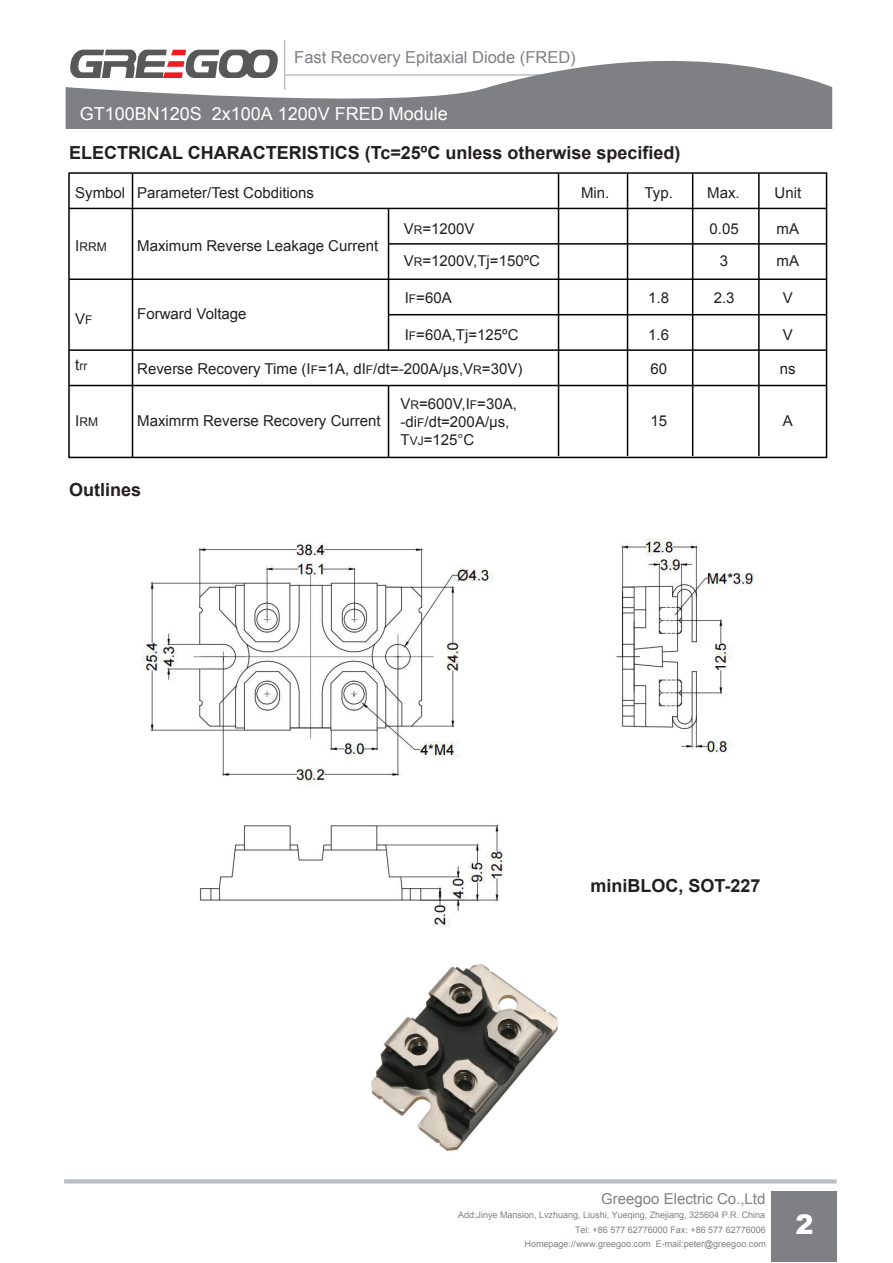
<style>
.page{position:relative;width:893px;height:1263px;background:#fff}
.page>*{position:absolute;margin:0;border:0;box-sizing:border-box;transform-origin:0 0}
.t1{font:900 27px "Arial";color:#fff}
.t2{font:700 18px "Arial";color:#231f20}
.t3{font:18px "Arial";color:#fff}
.t4{font:16.5px "Arial";color:#7e8083}
.t5{font:15px/18px "Arial";color:#231f20}
.t6{font:15px "Arial";color:#7e8083}
.t7{font:12px "Arial";color:#231f20}
.t8{font:9px "Arial";color:#7e8083}
.s1{font-size:12px}
.s2{font-size:15px}
</style>
<div class="page">
<div style="left:772px;top:1191px;width:65px;height:71px;background:#7e8083"></div>
<svg style="left:66px;top:40px;width:766px;height:89px;fill:#7e8083"></svg>
<svg style="left:64px;top:1179px;width:773px;height:4px;background:#c0c4c8"></svg>
<svg style="left:71px;top:50px;width:207px;height:28px"></svg>
<div style="left:68px;top:172px;width:759px;height:286px;border:2px solid #030303"></div>
<hr style="left:69px;top:385px;width:757px;height:1px;background:#030303">
<hr style="left:69px;top:349px;width:757px;height:2px;background:#030303">
<hr style="left:388px;top:314px;width:438px;height:1px;background:#030303">
<hr style="left:69px;top:278px;width:757px;height:2px;background:#030303">
<hr style="left:388px;top:243px;width:438px;height:2px;background:#030303">
<hr style="left:69px;top:208px;width:757px;height:1px;background:#030303">
<hr style="left:758px;top:173px;width:2px;height:283px;background:#030303">
<hr style="left:692px;top:173px;width:1px;height:283px;background:#030303">
<hr style="left:627px;top:173px;width:1px;height:283px;background:#030303">
<hr style="left:558px;top:173px;width:1px;height:283px;background:#030303">
<hr style="left:388px;top:208px;width:1px;height:142px;background:#030303">
<hr style="left:388px;top:385px;width:1px;height:72px;background:#030303">
<hr style="left:132px;top:173px;width:1px;height:284px;background:#030303">
<img style="left:142px;top:538px;width:617px;height:389px">
<img style="left:371px;top:964px;width:187px;height:187px">
<p class="t4" style="left:294px;top:46px;width:283px">Fast Recovery Epitaxial Diode (FRED)</p>
<p class="t3" style="left:80px;top:102px;width:370px">GT100BN120S 2x100A 1200V FRED Module</p>
<p class="t2" style="left:69px;top:141px;width:613px">ELECTRICAL CHARACTERISTICS (Tc=25ºC unless otherwise specified)</p>
<p class="t5" style="left:75px;top:184px;width:240px">Symbol Parameter/Test Cobditions</p>
<p class="t5" style="left:581px;top:184px;width:30px">Min.</p>
<p class="t5" style="left:644px;top:184px;width:30px">Typ.</p>
<p class="t5" style="left:707px;top:184px;width:34px">Max.</p>
<p class="t5" style="left:774px;top:184px;width:28px">Unit</p>
<p class="t5" style="left:137px;top:237px;width:242px">Maximum Reverse Leakage Current</p>
<p class="t5" style="left:404px;top:220px;width:72px">V<span class="s1">R</span>=1200V</p>
<p class="t5" style="left:710px;top:220px;width:31px">0.05</p>
<p class="t5" style="left:777px;top:213px;width:24px;line-height:32px">mA mA</p>
<p class="t5" style="left:783px;top:289px;width:12px">V</p>
<p class="t5" style="left:783px;top:326px;width:12px">V</p>
<p class="t5" style="left:780px;top:360px;width:17px">ns</p>
<p class="t7" style="left:75px;top:239px;width:33px"><span class="s2">I</span>RRM</p>
<p class="t5" style="left:404px;top:252px;width:138px">V<span class="s1">R</span>=1200V,Tj=150ºC</p>
<p class="t5" style="left:405px;top:289px;width:48px">I<span class="s1">F</span>=60A</p>
<p class="t5" style="left:405px;top:326px;width:115px">I<span class="s1">F</span>=60A,Tj=125ºC</p>
<p class="t5" style="left:720px;top:252px;width:10px">3</p>
<p class="t5" style="left:648px;top:289px;width:22px">1.8</p>
<p class="t5" style="left:714px;top:289px;width:22px">2.3</p>
<p class="t5" style="left:648px;top:326px;width:22px">1.6</p>
<p class="t5" style="left:650px;top:360px;width:18px">60</p>
<p class="t5" style="left:137px;top:305px;width:111px">Forward Voltage</p>
<p class="t5" style="left:75px;top:310px;width:19px">V<span class="s1">F</span></p>
<p class="t7" style="left:75px;top:358px;width:14px"><span class="s2">t</span>rr</p>
<p class="t5" style="left:137px;top:360px;width:387px">Reverse Recovery Time (I<span class="s1">F</span>=1A, dI<span class="s1">F</span>/dt=-200A/μs,V<span class="s1">R</span>=30V)</p>
<p class="t5" style="left:137px;top:412px;width:245px">Maximrm Reverse Recovery Current</p>
<p class="t5" style="left:400px;top:395px;width:118px">V<span class="s1">R</span>=600V,I<span class="s1">F</span>=30A, -di<span class="s1">F</span>/dt=200A/μs,<br>T<span class="s1">VJ</span>=125°C</p>
<p class="t5" style="left:650px;top:412px;width:18px">15</p>
<p class="t7" style="left:75px;top:414px;width:24px"><span class="s2">I</span>RM</p>
<p class="t5" style="left:783px;top:412px;width:12px">A</p>
<p class="t2" style="left:69px;top:478px;width:74px">Outlines</p>
<p class="t2" style="left:591px;top:874px;width:172px">miniBLOC, SOT-227</p>
<p class="t6" style="left:601px;top:1188px;width:166px">Greegoo Electric Co.,Ltd</p>
<p class="t8" style="left:458px;top:1209px;width:309px">Add:Jinye Mansion, Lvzhuang, Liushi, Yueqing, Zhejiang, 325604 P.R. China</p>
<h1 class="t1" style="left:795px;top:1204px;width:20px">2</h1>
<p class="t8" style="left:525px;top:1238px;width:243px">Homepage://www.greegoo.com E-mail:peter@greegoo.com</p>
<p class="t8" style="left:575px;top:1224px;width:192px">Tel: +86 577 62776000 Fax: +86 577 62776006</p>
</div>
